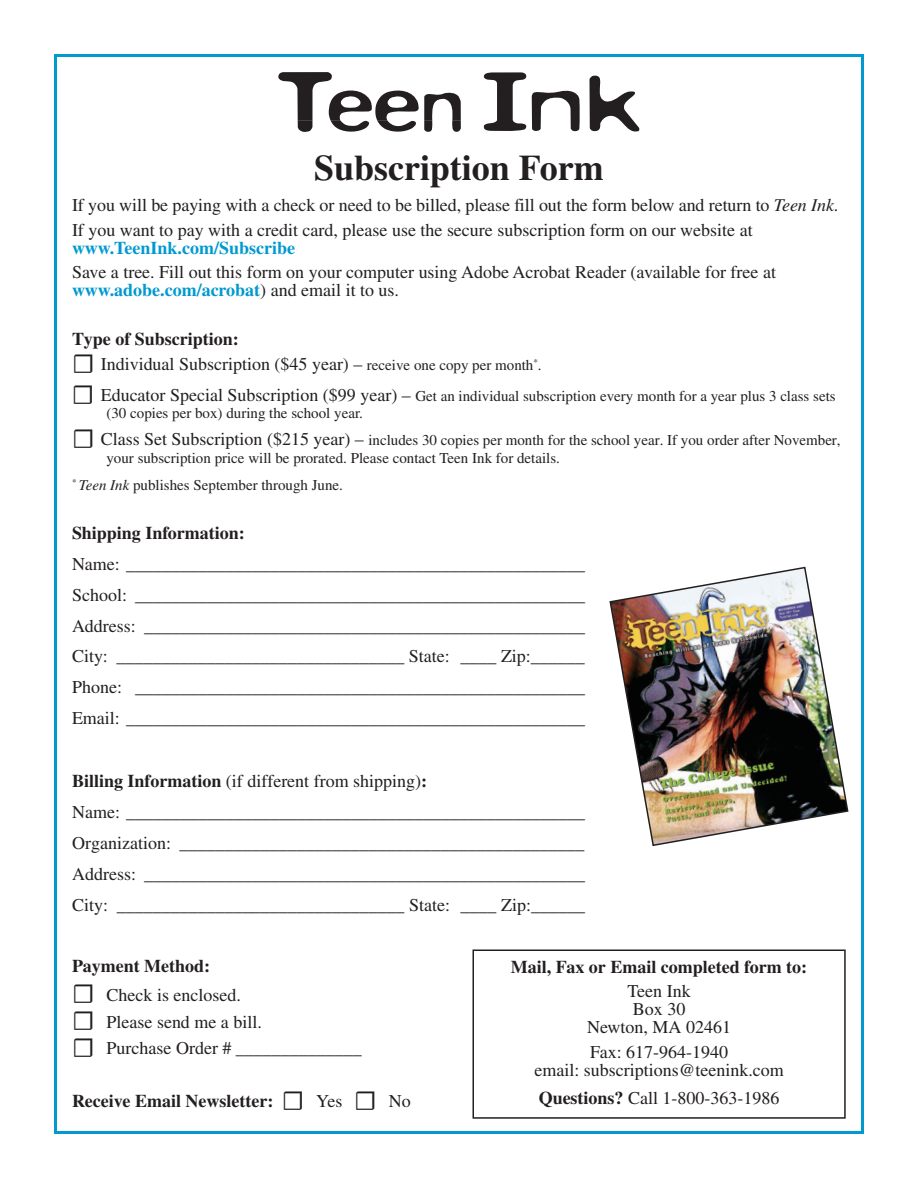
<style>
.page{position:relative;width:918px;height:1188px;background:#fff}
.page>*{position:absolute;margin:0;border:0;box-sizing:border-box;transform-origin:0 0}
.t1{font:700 36px "Times";color:#231f20}
.t2{font:18px/30.9px "Times";color:#231f20}
.t3{font:700 18px "Times";color:#231f20}
.t4{font:700 18px "Times";color:#0099d0}
.t5{font:15px/17.2px "Times";color:#231f20}
.s1{font-style:italic}
.s2{font-weight:700;color:#0099d0}
.s3{font-weight:700}
.s4{font-family:"Minion Pro";font-weight:700;font-size:27px}
.s5{font-size:15px}
.s6{font-size:18px}
.s7{font-family:"Minion Pro";font-size:27px}
.s8{font-weight:400}
</style>
<div class="page">
<svg style="left:484px;top:72px;width:42px;height:59px"></svg>
<svg style="left:589px;top:75px;width:51px;height:57px"></svg>
<svg style="left:532px;top:90px;width:48px;height:42px"></svg>
<svg style="left:278px;top:72px;width:183px;height:60px"></svg>
<div style="left:472px;top:950px;width:374px;height:169px;border:2px solid #231f20"></div>
<img style="left:609px;top:566px;width:240px;height:281px">
<h1 class="t1" style="left:314px;top:155px;width:291px">Subscription Form</h1>
<p class="t2" style="left:72px;top:194px;width:768px;line-height:24.5px">If you will be paying with a check or need to be billed, please fill out the form below and return to <span class="s1">Teen Ink</span>.<br>If you want to pay with a credit card, please use the secure subscription form on our website at</p>
<p class="t4" style="left:72px;top:241px;width:224px">www.TeenInk.com/Subscribe</p>
<p class="t2" style="left:72px;top:265px;width:706px;line-height:18px">Save a tree. Fill out this form on your computer using Adobe Acrobat Reader (available for free at <span class="s2">www.adobe.com/acrobat</span>) and email it to us.</p>
<p class="t2" style="left:72px;top:328px;width:471px;line-height:25.2px"><span class="s3">Type of Subscription:<br></span><span class="s4">☐</span> Individual Subscription ($45 year) – <span class="s5">receive one copy per month</span><sup>*</sup><span class="s5">.</span></p>
<p class="t5" style="left:106px;top:389px;width:731px;text-indent:-34px"><span class="s4">☐</span> <span class="s6">Educator Special Subscription ($99 year) –</span> Get an individual subscription every month for a year plus 3 class sets (30 copies per box) during the school year.</p>
<p class="t5" style="left:106px;top:432px;width:736px;line-height:18px;text-indent:-34px"><span class="s4">☐</span> <span class="s6">Class Set Subscription ($215 year) –</span> includes 30 copies per month for the school year. If you order after November, your subscription price will be prorated. Please contact Teen Ink for details.</p>
<p class="t5" style="left:72px;top:477px;width:273px"><sup>*</sup> <span class="s1">Teen Ink</span> publishes September through June.</p>
<p class="t3" style="left:72px;top:526px;width:174px">Shipping Information:</p>
<p class="t2" style="left:72px;top:550px;width:515px;text-align:justify">Name: ___________________________________________________ School: __________________________________________________ Address: _________________________________________________ City: ________________________________ State: ____ Zip:______ Phone: __________________________________________________ Email: <span class="s3">___________________________________________________</span></p>
<p class="t2" style="left:72px;top:767px;width:515px"><span class="s3">Billing Information</span> (if different from shipping)<span class="s3">:<br></span>Name: ___________________________________________________ Organization: _____________________________________________ Address: _________________________________________________ City: ________________________________ State: ____ Zip:______</p>
<p class="t2" style="left:72px;top:953px;width:171px;line-height:28.8px"><span class="s3">Payment Method:<br></span><span class="s4">☐</span> Check is enclosed.</p>
<p class="t2" style="left:72px;top:1010px;width:291px;line-height:26.7px"><span class="s4">☐</span> Please send me a bill.<br><span class="s4">☐</span> Purchase Order # ______________</p>
<p class="t3" style="left:72px;top:1095px;width:340px">Receive Email Newsletter: <span class="s7">☐</span> <span class="s8">Yes</span> <span class="s7">☐</span> <span class="s8">No</span></p>
<p class="t3" style="left:511px;top:960px;width:298px">Mail, Fax or Email completed form to:</p>
<p class="t2" style="left:587px;top:984px;width:146px;line-height:18px;text-align:center">Teen Ink<br>Box 30<br>Newton, MA 02461</p>
<p class="t2" style="left:534px;top:1044px;width:251px;line-height:18px;text-align:center">Fax: 617-964-1940<br>email: subscriptions@teenink.com</p>
<p class="t2" style="left:539px;top:1084px;width:242px"><span class="s3">Questions?</span> Call 1-800-363-1986</p>
</div>
